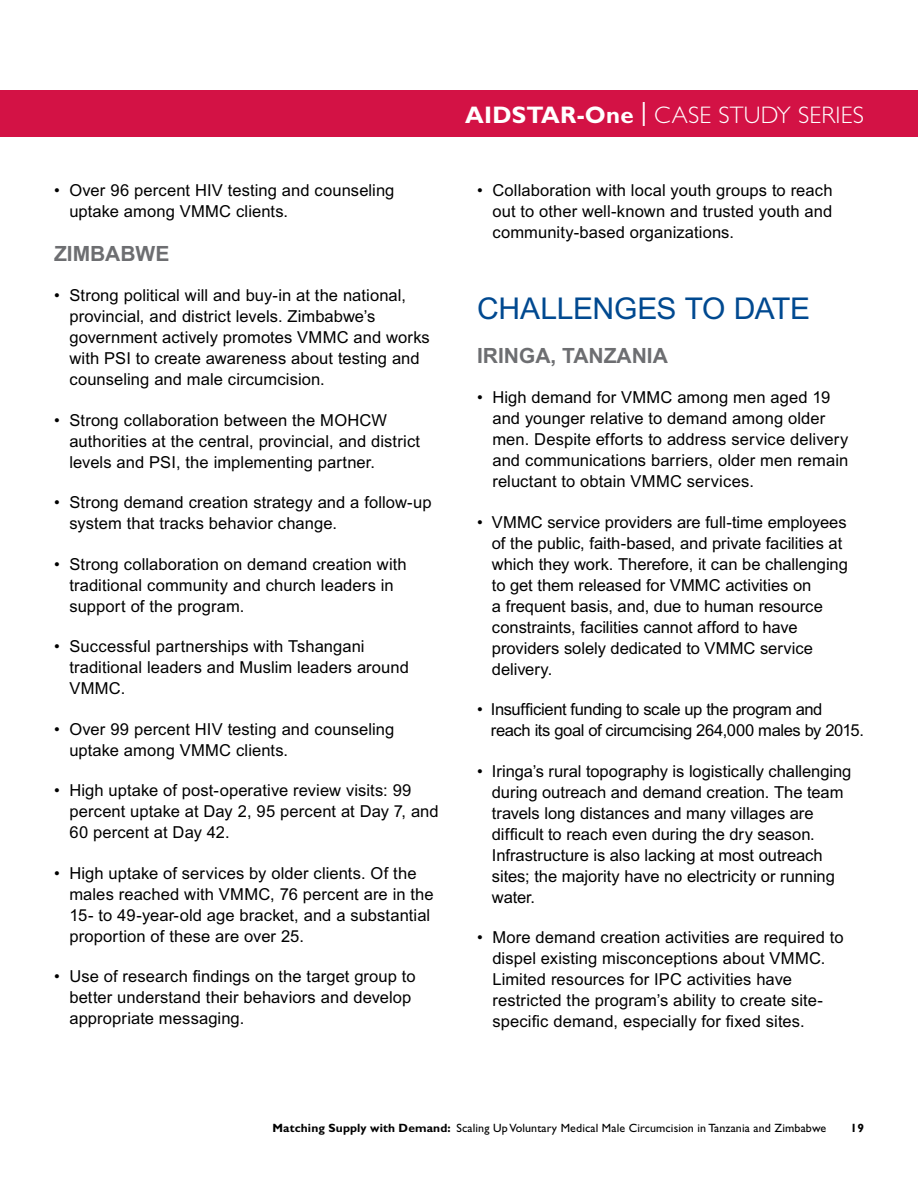
<style>
.page{position:relative;width:918px;height:1188px;background:#fff}
.page>*{position:absolute;margin:0;border:0;box-sizing:border-box;transform-origin:0 0}
.t1{font:30px "Arial MT Std";letter-spacing:-.01em;color:#004990}
.t2{font:300 24px "Gill Sans Std";letter-spacing:.01em;color:#fff}
.t3{font:700 21px "Arial MT Std";color:#6d6e71}
.t4{font:16.5px/21px "Arial MT Std";letter-spacing:.005em;color:#000}
.t5{font:16.5px/21px "Arial MT Std";letter-spacing:-.025em;color:#000}
.t6{font:12px "Gill Sans Std";letter-spacing:.01em;color:#000}
.t7{font:700 12px "Gill Sans Std";color:#000}
.s1{font-weight:700}
.s2{font-weight:400}
</style>
<div class="page">
<div style="left:0;top:90px;width:918px;height:47px;background:#d31245"></div>
<p class="t4" style="left:69px;top:180px;width:327px;text-indent:-15px">• Over 96 percent HIV testing and counseling uptake among VMMC clients.</p>
<p class="t3" style="left:54px;top:241px;width:117px">ZIMBABWE</p>
<p class="t4" style="left:69px;top:285px;width:362px;text-indent:-15px">• Strong political will and buy-in at the national, provincial, and district levels. Zimbabwe’s government actively promotes VMMC and works with PSI to create awareness about testing and counseling and male circumcision.</p>
<p class="t4" style="left:69px;top:410px;width:352px;text-indent:-15px">• Strong collaboration between the MOHCW authorities at the central, provincial, and district levels and PSI, the implementing partner.</p>
<p class="t4" style="left:69px;top:492px;width:364px;text-indent:-15px">• Strong demand creation strategy and a follow-up system that tracks behavior change.</p>
<p class="t4" style="left:69px;top:554px;width:339px;text-indent:-15px">• Strong collaboration on demand creation with traditional community and church leaders in support of the program.</p>
<p class="t4" style="left:69px;top:636px;width:341px;text-indent:-15px">• Successful partnerships with Tshangani traditional leaders and Muslim leaders around<br>VMMC.</p>
<p class="t4" style="left:69px;top:719px;width:326px;text-indent:-15px">• Over 99 percent HIV testing and counseling uptake among VMMC clients.</p>
<p class="t4" style="left:69px;top:780px;width:371px;text-indent:-15px">• High uptake of post-operative review visits: 99 percent uptake at Day 2, 95 percent at Day 7, and<br>60 percent at Day 42.</p>
<p class="t4" style="left:69px;top:863px;width:366px;text-indent:-15px">• High uptake of services by older clients. Of the males reached with VMMC, 76 percent are in the 15- to 49-year-old age bracket, and a substantial proportion of these are over 25.</p>
<p class="t4" style="left:69px;top:966px;width:348px;text-indent:-15px">• Use of research findings on the target group to better understand their behaviors and develop appropriate messaging.</p>
<h2 class="t2" style="left:465px;top:102px;width:400px"><span class="s1">AIDSTAR-One</span> <span class="s2">|</span> CASE STUDY SERIES</h2>
<p class="t4" style="left:492px;top:180px;width:342px;text-align:justify;text-indent:-15px">• Collaboration with local youth groups to reach out to other well-known and trusted youth and community-based organizations.</p>
<p class="t1" style="left:477px;top:292px;width:335px">CHALLENGES TO DATE</p>
<p class="t3" style="left:477px;top:343px;width:192px">IRINGA, TANZANIA</p>
<p class="t4" style="left:492px;top:387px;width:357px;text-indent:-15px">• High demand for VMMC among men aged 19 and younger relative to demand among older men. Despite efforts to address service delivery and communications barriers, older men remain reluctant to obtain VMMC services.</p>
<p class="t4" style="left:492px;top:512px;width:357px;text-indent:-15px">• VMMC service providers are full-time employees of the public, faith-based, and private facilities at which they work. Therefore, it can be challenging to get them released for VMMC activities on<br>a frequent basis, and, due to human resource constraints, facilities cannot afford to have providers solely dedicated to VMMC service delivery.</p>
<p class="t5" style="left:491px;top:699px;width:375px;text-indent:-14px">• Insufficient funding to scale up the program and reach its goal of circumcising 264,000 males by 2015.</p>
<p class="t4" style="left:492px;top:761px;width:361px;text-indent:-15px">• Iringa’s rural topography is logistically challenging during outreach and demand creation. The team travels long distances and many villages are difficult to reach even during the dry season.<br>Infrastructure is also lacking at most outreach sites; the majority have no electricity or running water.</p>
<p class="t4" style="left:492px;top:927px;width:353px;text-indent:-15px">• More demand creation activities are required to dispel existing misconceptions about VMMC.<br>Limited resources for IPC activities have restricted the program’s ability to create site&shy;specific demand, especially for fixed sites.</p>
<p class="t6" style="left:273px;top:1121px;width:555px"><span class="s1">Matching Supply with Demand:</span> Scaling Up Voluntary Medical Male Circumcision in Tanzania and Zimbabwe</p>
<p class="t7" style="left:851px;top:1121px;width:15px">19</p>
</div>
